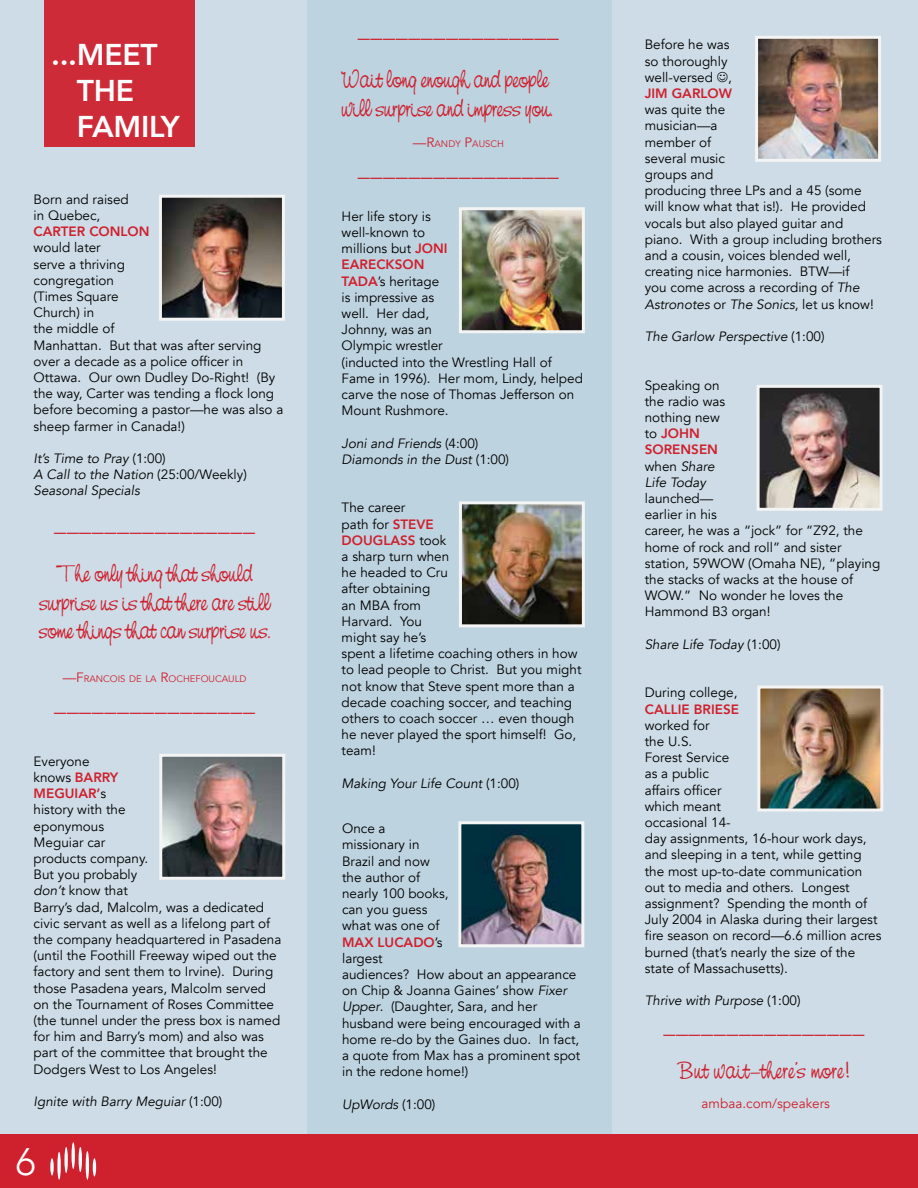
<style>
.page{position:relative;width:918px;height:1188px;background:#fff}
.page>*{position:absolute;margin:0;border:0;box-sizing:border-box;transform-origin:0 0}
.t1{font:300 38.25px "Avenir";color:#fff}
.t2{font:800 30px/36px "Avenir";letter-spacing:-.01em;color:#fff}
.t3{font:24px/49.8px "Nevison Cas D";color:#cf202e}
.t4{font:24px/45px "Nevison Cas D";letter-spacing:.025em;color:#cf202e;text-align:center}
.t5{font:13.5px/16.2px "Avenir";color:#000}
.t6{font:italic 13.5px/16.2px "Avenir";color:#000}
.t7{font:800 13.5px "Avenir";color:#cf202e}
.t8{font:13.5px "Avenir";color:#cf202e}
.t9{font:9.45px "Avenir";color:#cf202e}
.s1{font-style:normal}
.s2{font-size:13.5px}
.s3{font-weight:800;color:#cf202e}
.s4{font-style:italic}
</style>
<div class="page">
<div style="left:0;top:0;width:310px;height:1141px;background:#cddce6"></div>
<div style="left:308px;top:0;width:305px;height:1141px;background:#bed3e0"></div>
<div style="left:612px;top:0;width:306px;height:1141px;background:#cddce6"></div>
<div style="left:0;top:1134px;width:918px;height:54px;background:#cf202e"></div>
<hr style="left:72px;top:1142px;width:3px;height:27px;background:#fff;border-radius:50%">
<hr style="left:79px;top:1147px;width:3px;height:25px;background:#fff;border-radius:50%">
<svg style="left:50px;top:1158px;width:4px;height:18px"></svg>
<svg style="left:64px;top:1147px;width:4px;height:26px"></svg>
<hr style="left:86px;top:1151px;width:3px;height:29px;background:#fff;border-radius:50%">
<hr style="left:93px;top:1158px;width:3px;height:18px;background:#fff;border-radius:50%">
<svg style="left:57px;top:1152px;width:4px;height:28px"></svg>
<img style="left:163px;top:199px;width:118px;height:118px">
<div style="left:159px;top:195px;width:126px;height:126px;border:3px solid #f4f4f4"></div>
<img style="left:759px;top:40px;width:118px;height:118px">
<div style="left:755px;top:36px;width:126px;height:126px;border:3px solid #f4f4f4"></div>
<img style="left:761px;top:690px;width:118px;height:118px">
<div style="left:757px;top:686px;width:126px;height:126px;border:3px solid #f4f4f4"></div>
<img style="left:463px;top:211px;width:118px;height:118px">
<div style="left:459px;top:207px;width:126px;height:126px;border:3px solid #f4f4f4"></div>
<img style="left:463px;top:505px;width:118px;height:118px">
<div style="left:459px;top:501px;width:126px;height:126px;border:3px solid #f4f4f4"></div>
<img style="left:462px;top:825px;width:118px;height:118px">
<div style="left:458px;top:821px;width:126px;height:126px;border:3px solid #f4f4f4"></div>
<img style="left:163px;top:758px;width:118px;height:118px">
<div style="left:159px;top:754px;width:126px;height:126px;border:3px solid #f4f4f4"></div>
<img style="left:761px;top:389px;width:118px;height:118px">
<div style="left:757px;top:385px;width:126px;height:126px;border:3px solid #f4f4f4"></div>
<div style="left:44px;top:0;width:150px;height:147px;background:#ce2b39"></div>
<h2 class="t2" style="left:77px;top:37px;width:104px;text-indent:-26px">...MEET<br>THE<br>FAMILY</h2>
<p class="t5" style="left:34px;top:191px;width:97px">Born and raised in Quebec,</p>
<p class="t7" style="left:34px;top:221px;width:117px">CARTER CONLON</p>
<p class="t5" style="left:34px;top:240px;width:251px">would later<br>serve a thriving<br>congregation<br>(Times Square<br>Church) in<br>the middle of<br>Manhattan. But that was after serving over a decade as a police officer in<br>Ottawa. Our own Dudley Do-Right! (By the way, Carter was tending a flock long before becoming a pastor—he was also a sheep farmer in Canada!)</p>
<p class="t6" style="left:34px;top:450px;width:215px">It’s Time to Pray <span class="s1">(1:00)<br></span>A Call to the Nation <span class="s1">(25:00/Weekly)<br></span>Seasonal Specials</p>
<h3 class="t3" style="left:54px;top:499px;width:203px">________________<br>The only thing that should</h3>
<h3 class="t3" style="left:39px;top:588px;width:233px;line-height:28.8px">surprise us is that there are still some things that can surprise us.</h3>
<p class="t9" style="left:63px;top:673px;width:185px"><span class="s2">—F</span>RANCOIS DE LA <span class="s2">R</span>OCH EFOUCAULD</p>
<h3 class="t3" style="left:54px;top:679px;width:203px">________________</h3>
<p class="t5" style="left:34px;top:753px;width:249px">Everyone<br>knows <span class="s3">BARRY<br>MEGUIAR’</span>s<br>history with the<br>eponymous<br>Meguiar car<br>products company.<br>But you probably<br><span class="s4">don’t</span> know that<br>Barry’s dad, Malcolm, was a dedicated civic servant as well as a lifelong part of the company headquartered in Pasadena (until the Foothill Freeway wiped out the factory and sent them to Irvine). During those Pasadena years, Malcolm served on the Tournament of Roses Committee (the tunnel under the press box is named for him and Barry’s mom) and also was part of the committee that brought the<br>Dodgers West to Los Angeles!</p>
<p class="t6" style="left:34px;top:1093px;width:190px">Ignite with Barry Meguiar <span class="s1">(1:00)</span></p>
<h1 class="t1" style="left:16px;top:1139px;width:21px">6</h1>
<h3 class="t3" style="left:342px;top:5px;width:219px;text-indent:16px">________________<br>Wait long enough and people</h3>
<h3 class="t3" style="left:342px;top:83px;width:213px">will surprise and impress you.</h3>
<p class="t9" style="left:413px;top:138px;width:91px"><span class="s2">—R</span>ANDY <span class="s2">P</span>AUSCH</p>
<h3 class="t3" style="left:358px;top:143px;width:202px">________________</h3>
<p class="t5" style="left:342px;top:208px;width:243px">Her life story is<br>well-known to<br>millions but <span class="s3">JONI<br>EARECKSON<br>TADA</span>’s heritage<br>is impressive as<br>well. Her dad,<br>Johnny, was an<br>Olympic wrestler<br>(inducted into the Wrestling Hall of<br>Fame in 1996). Her mom, Lindy, helped carve the nose of Thomas Jefferson on<br>Mount Rushmore.</p>
<p class="t6" style="left:342px;top:435px;width:169px">Joni and Friends <span class="s1">(4:00)<br></span>Diamonds in the Dust <span class="s1">(1:00)</span></p>
<p class="t5" style="left:342px;top:500px;width:241px">The career<br>path for <span class="s3">STEVE<br>DOUGLASS</span> took<br>a sharp turn when<br>he headed to Cru<br>after obtaining<br>an MBA from<br>Harvard. You<br>might say he’s<br>spent a lifetime coaching others in how to lead people to Christ. But you might not know that Steve spent more than a decade coaching soccer, and teaching others to coach soccer … even though he never played the sport himself! Go, team!</p>
<p class="t6" style="left:342px;top:775px;width:179px">Making Your Life Count <span class="s1">(1:00)</span></p>
<p class="t5" style="left:342px;top:821px;width:240px">Once a<br>missionary in<br>Brazil and now<br>the author of<br>nearly 100 books,<br>can you guess<br>what was one of<br><span class="s3">MAX LUCADO</span>’s<br>largest<br>audiences? How about an appearance on Chip &amp; Joanna Gaines’ show <span class="s4">Fixer<br>Upper</span>. (Daughter, Sara, and her husband were being encouraged with a home re-do by the Gaines duo. In fact, a quote from Max has a prominent spot in the redone home!)</p>
<p class="t6" style="left:342px;top:1096px;width:95px">UpWords <span class="s1">(1:00)</span></p>
<p class="t5" style="left:645px;top:37px;width:89px">Before he was so thoroughly well-versed ,</p>
<p class="t7" style="left:645px;top:83px;width:89px">JIM GARLOW</p>
<p class="t5" style="left:645px;top:102px;width:239px">was quite the<br>musician—a<br>member of<br>several music<br>groups and<br>producing three LPs and a 45 (some will know what that is!). He provided vocals but also played guitar and piano. With a group including brothers and a cousin, voices blended well, creating nice harmonies. BTW—if<br>you come across a recording of <span class="s4">The<br>Astronotes</span> or <span class="s4">The Sonics</span>, let us know!</p>
<p class="t6" style="left:645px;top:328px;width:181px">The Garlow Perspective <span class="s1">(1:00)</span></p>
<p class="t5" style="left:645px;top:377px;width:82px">Speaking on the radio was nothing new to <span class="s3">JOHN<br>SORENSEN </span>when <span class="s4">Share<br>Life Today</span></p>
<p class="t5" style="left:645px;top:490px;width:237px">launched—<br>earlier in his<br>career, he was a “jock” for “Z92, the home of rock and roll” and sister station, 59WOW (Omaha NE), “playing the stacks of wacks at the house of<br>WOW.” No wonder he loves the<br>Hammond B3 organ!</p>
<p class="t6" style="left:645px;top:636px;width:137px">Share Life Today <span class="s1">(1:00)</span></p>
<p class="t5" style="left:645px;top:685px;width:94px">During college,</p>
<p class="t7" style="left:645px;top:698px;width:96px">CALLIE BRIESE</p>
<p class="t5" style="left:645px;top:717px;width:238px">worked for<br>the U.S.<br>Forest Service<br>as a public<br>affairs officer<br>which meant<br>occasional 14-<br>day assignments, 16-hour work days, and sleeping in a tent, while getting the most up-to-date communication out to media and others. Longest assignment? Spending the month of<br>July 2004 in Alaska during their largest fire season on record—6.6 million acres burned (that’s nearly the size of the state of Massachusetts).</p>
<p class="t6" style="left:645px;top:993px;width:157px">Thrive with Purpose <span class="s1">(1:00)</span></p>
<h3 class="t4" style="left:663px;top:1003px;width:203px">________________<br>But wait—there’s more!</h3>
<p class="t8" style="left:702px;top:1095px;width:130px">ambaa.com/speakers</p>
</div>
